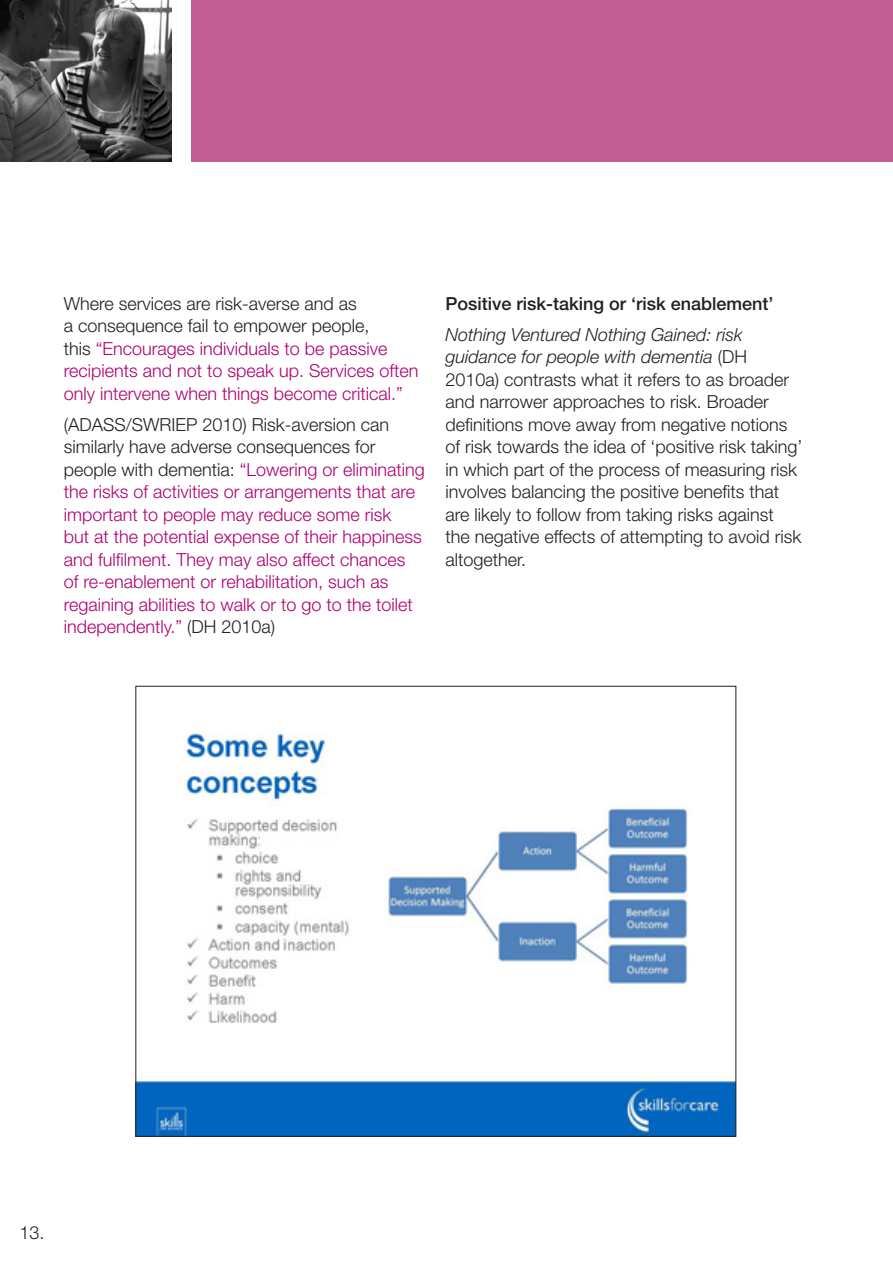
<style>
.page{position:relative;width:893px;height:1263px;background:#fff}
.page>*{position:absolute;margin:0;border:0;box-sizing:border-box;transform-origin:0 0}
.t1{font:300 18px/22.5px "Helvetica Neue LT Std";color:#af016e}
.t2{font:300 18px/22.5px "Helvetica Neue LT Std";color:#231f20}
.t3{font:500 18px "Helvetica Neue LT Std";color:#231f20}
.s1{color:#231f20}
.s2{font-style:italic}
</style>
<div class="page">
<div style="left:191px;top:0;width:702px;height:161px;background:#c25d92"></div>
<img style="left:0;top:0;width:172px;height:161px">
<img style="left:138px;top:733px;width:596px;height:401px">
<p class="t1" style="left:64px;top:292px;width:356px"><span class="s1">Where services are risk-averse and as<br>a consequence fail to empower people,<br>this</span> “Encourages individuals to be passive recipients and not to speak up. Services often only intervene when things become critical.”</p>
<p class="t1" style="left:64px;top:413px;width:363px"><span class="s1">(ADASS/SWRIEP 2010) Risk-aversion can similarly have adverse consequences for people with dementia:</span> “Lowering or eliminating the risks of activities or arrangements that are important to people may reduce some risk<br>but at the potential expense of their happiness and fulfilment. They may also affect chances<br>of re-enablement or rehabilitation, such as regaining abilities to walk or to go to the toilet independently.” <span class="s1">(DH 2010a)</span></p>
<p class="t3" style="left:445px;top:293px;width:330px">Positive risk-taking or ‘risk enablement’</p>
<p class="t2" style="left:445px;top:323px;width:359px"><span class="s2">Nothing Ventured Nothing Gained: risk guidance for people with dementia</span> (DH 2010a) contrasts what it refers to as broader and narrower approaches to risk. Broader definitions move away from negative notions of risk towards the idea of ‘positive risk taking’ in which part of the process of measuring risk involves balancing the positive benefits that are likely to follow from taking risks against the negative effects of attempting to avoid risk altogether.</p>
<p class="t2" style="left:19px;top:1221px;width:27px">13.</p>
</div>
